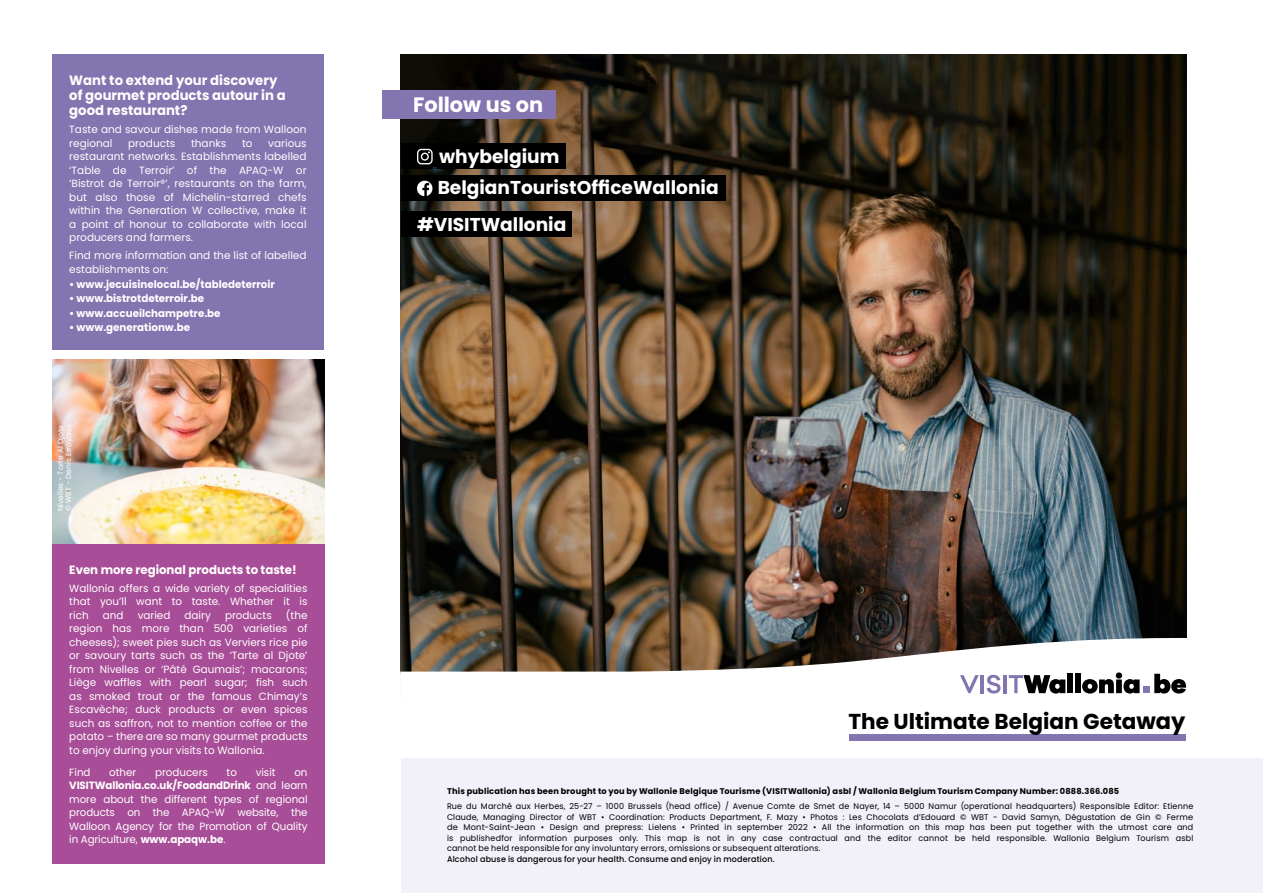
<style>
.page{position:relative;width:1263px;height:893px;background:#fff}
.page>*{position:absolute;margin:0;border:0;box-sizing:border-box;transform-origin:0 0}
.t1{font:700 21.6px "Poppins";color:#000}
.t2{font:700 20.85px "Poppins";color:#fff}
.t3{font:700 18.6px/31.3px "Poppins";color:#fff}
.t4{font:700 13.5px/15px "Poppins";color:#fff}
.t5{font:700 12px "Poppins";color:#fff}
.t6{font:10.5px/13.5px "Poppins";color:#fff;text-align:justify}
.t7{font:700 10.5px "Poppins";color:#fff}
.t8{font:8.25px/10.5px "Poppins";letter-spacing:.025em;color:#000;text-align:justify}
.t9{font:700 8.25px "Poppins";letter-spacing:.02em;color:#000}
.t10{font:500 8.25px "Poppins";letter-spacing:.02em;color:#000}
.t11{font:7.5px/7.8px "Poppins";color:#fff}
.s1{font-weight:700}
.s2{font-size:22.5px}
</style>
<div class="page">
<img style="left:401px;top:54px;width:785px;height:580px">
<svg style="left:400px;top:634px;width:787px;height:140px"></svg>
<div style="left:402px;top:758px;width:861px;height:135px;background:#f2f0f8"></div>
<div style="left:52px;top:54px;width:272px;height:296px;background:#8375b0"></div>
<img style="left:52px;top:359px;width:272px;height:185px">
<div style="left:52px;top:544px;width:272px;height:319px;background:#a84d97"></div>
<svg style="left:960px;top:675px;width:19px;height:18px"></svg>
<hr style="left:981px;top:675px;width:3px;height:18px;background:#8375b0">
<svg style="left:987px;top:675px;width:13px;height:18px"></svg>
<hr style="left:1003px;top:675px;width:4px;height:18px;background:#8375b0">
<svg style="left:1009px;top:675px;width:56px;height:19px"></svg>
<div style="left:1067px;top:674px;width:6px;height:19px;background:#000"></div>
<div style="left:1075px;top:674px;width:6px;height:19px;background:#000"></div>
<svg style="left:1082px;top:672px;width:104px;height:22px"></svg>
<div style="left:849px;top:734px;width:337px;height:7px;background:#8375b0"></div>
<div style="left:382px;top:90px;width:174px;height:29px;background:#8375b0"></div>
<div style="left:401px;top:143px;width:164px;height:26px;background:#000"></div>
<div style="left:401px;top:175px;width:324px;height:26px;background:#000"></div>
<div style="left:401px;top:211px;width:171px;height:25px;background:#000"></div>
<svg style="left:417px;top:149px;width:20px;height:19px"></svg>
<svg style="left:417px;top:181px;width:15px;height:15px"></svg>
<p class="t4" style="left:69px;top:73px;width:218px">Want to extend your discovery of gourmet products autour in a good restaurant?</p>
<p class="t6" style="left:69px;top:123px;width:239px">Taste and savour dishes made from Walloon regional</p>
<p class="t6" style="left:69px;top:136px;width:239px;text-indent:199px">various restaurant networks. Establishments labelled ‘Table de Terroir’ of the APAQ-W or ‘Bistrot de Terroir®’, restaurants on the farm, but also those of Michelin-starred chefs within the Generation W collective, make it a point of honour to collaborate with local producers and farmers.</p>
<p class="t6" style="left:69px;top:248px;width:239px;line-height:14.4px">Find more information and the list of labelled establishments on:</p>
<p class="t7" style="left:69px;top:278px;width:207px">• www.jecuisinelocal.be/tabledeterroir</p>
<p class="t7" style="left:69px;top:293px;width:136px">• www.bistrotdeterroir.be</p>
<p class="t7" style="left:69px;top:307px;width:153px">• www.accueilchampetre.be</p>
<p class="t7" style="left:69px;top:321px;width:122px">• www.generationw.be</p>
<p class="t6" style="left:128px;top:136px;width:49px">products</p>
<p class="t6" style="left:191px;top:136px;width:37px">thanks</p>
<p class="t6" style="left:242px;top:136px;width:12px">to</p>
<p class="t11" style="left:57px;top:511px;width:88px;rotate:-90deg">Nivelles - Tarte Al Djote © WBT - Denis Erroyaux</p>
<p class="t5" style="left:69px;top:563px;width:229px">Even more regional products to taste!</p>
<p class="t6" style="left:69px;top:582px;width:240px">Wallonia offers a wide variety of specialities that you’ll want to taste. Whether it is rich</p>
<p class="t6" style="left:69px;top:609px;width:240px;text-indent:217px">(the region has more than 500 varieties of cheeses); sweet pies such as Verviers rice pie or savoury tarts such as the ‘Tarte al Djote’ from Nivelles or ‘Pâté Gaumais’; macarons; Liège waffles with pearl sugar; fish such as smoked trout or the famous Chimay’s Escavèche; duck products or even spices such as saffron, not to mention coffee or the potato – there are so many gourmet products to enjoy during your visits to Wallonia.</p>
<p class="t6" style="left:69px;top:766px;width:23px">Find</p>
<p class="t6" style="left:109px;top:766px;width:29px">other</p>
<p class="t6" style="left:155px;top:766px;width:54px">producers</p>
<p class="t6" style="left:227px;top:766px;width:12px">to</p>
<p class="t6" style="left:256px;top:766px;width:21px">visit</p>
<p class="t6" style="left:103px;top:609px;width:22px">and</p>
<p class="t6" style="left:138px;top:609px;width:34px">varied</p>
<p class="t6" style="left:185px;top:609px;width:28px">dairy</p>
<p class="t6" style="left:225px;top:609px;width:48px">products</p>
<p class="t6" style="left:69px;top:766px;width:240px;text-indent:225px">on <span class="s1">VISITWallonia.co.uk/FoodandDrink</span> and learn more about the different types of regional products on the APAQ-W website, the Walloon Agency for the Promotion of Quality in Agriculture, <span class="s1">www.apaqw.be</span>.</p>
<h2 class="t2" style="left:413px;top:93px;width:132px">Follow us on</h2>
<h3 class="t3" style="left:438px;top:141px;width:282px">whybelgium<br>BelgianTouristOfficeWallonia</h3>
<h3 class="t3" style="left:417px;top:209px;width:151px">#VISITWallonia</h3>
<h1 class="t1" style="left:848px;top:709px;width:339px">The Ultimate Belgian Geta<span class="s2">way</span></h1>
<p class="t9" style="left:447px;top:787px;width:674px">This publication has been brought to you by Wallonie Belgique Tourisme (VISITWallonia) asbl / Wallonia Belgium Tourism Company Number: 0888.366.085</p>
<p class="t8" style="left:447px;top:801px;width:748px">Rue du Marché aux Herbes, 25-27 – 1000 Brussels (head office) / Avenue Comte de Smet de Nayer, 14 – 5000 Namur (operational headquarters) Responsible Editor: Etienne Claude, Managing Director of WBT • Coordination: Products Department, F. Mazy • Photos : Les Chocolats d’Edouard © WBT - David Samyn, Dégustation de Gin © Ferme de Mont-Saint-Jean • Design and prepress: Lielens • Printed in september 2022 • All the information on this map has been put together with the utmost care and is publishedfor information purposes only. This map is not in any case contractual and the editor cannot be held responsible. Wallonia Belgium Tourism asbl cannot be held responsible for any involuntary errors, omissions or subsequent alterations.</p>
<p class="t10" style="left:447px;top:854px;width:329px">Alcohol abuse is dangerous for your health. Consume and enjoy in moderation.</p>
</div>
